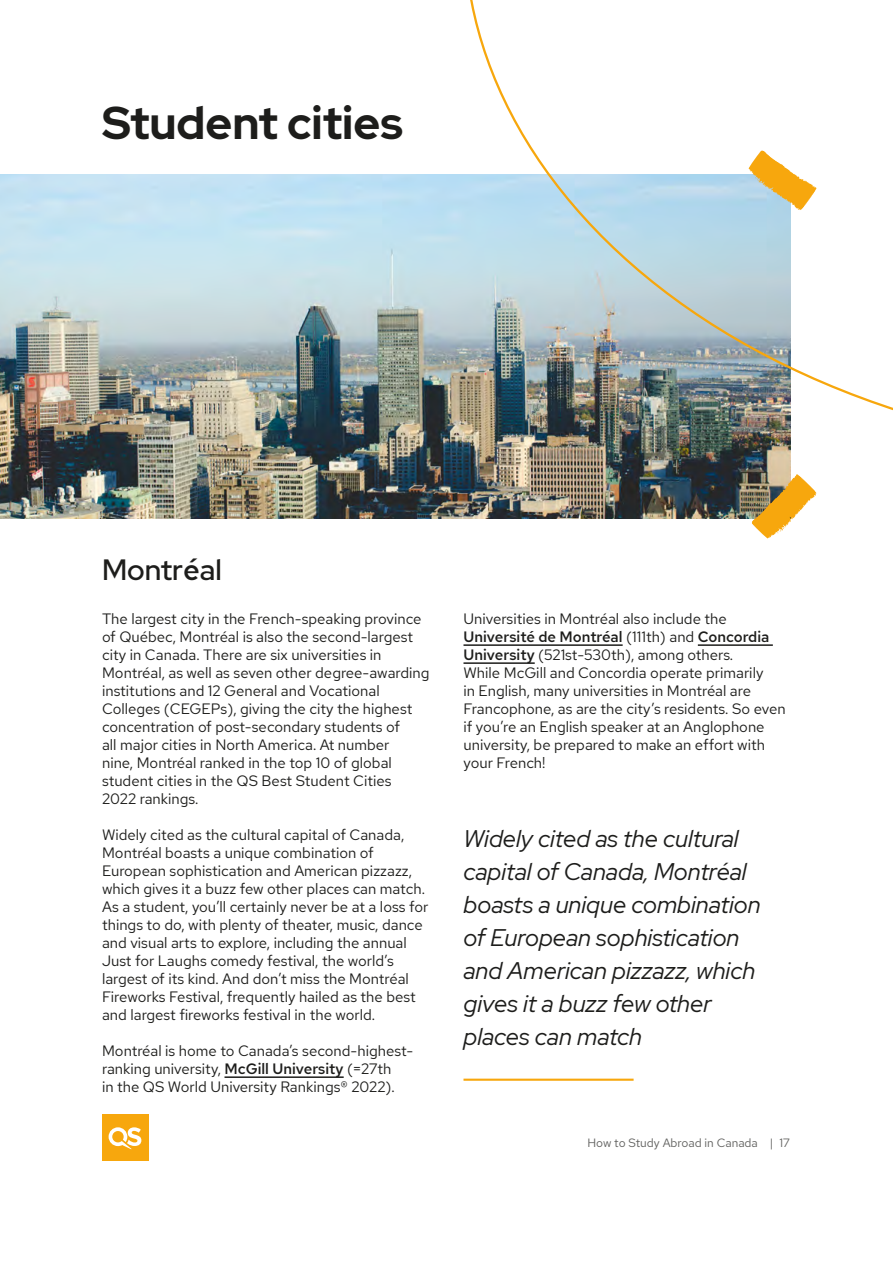
<style>
.page{position:relative;width:893px;height:1263px;background:#fff}
.page>*{position:absolute;margin:0;border:0;box-sizing:border-box;transform-origin:0 0}
.t1{font:700 45.75px "Red Hat Display";color:#1d1d1b}
.t2{font:500 29.25px "Red Hat Display";color:#1d1d1b}
.t3{font:italic 24px/33px "Red Hat Display";color:#1d1d1b}
.t4{font:15px/18px "Red Hat Text";color:#1d1d1b}
.t5{font:12px "Red Hat Text";color:#61615f}
.s1{font-family:"Red Hat Text"}
.s2{font-weight:500}
</style>
<div class="page">
<div style="left:102px;top:1114px;width:46px;height:47px;background:#f7a70d"></div>
<svg style="left:109px;top:1127px;width:32px;height:22px"></svg>
<hr style="left:224px;top:1076px;width:120px;height:2px;background:#1d1d1b">
<hr style="left:463px;top:1078px;width:171px;height:3px;background:#f7a70d">
<img style="left:0;top:174px;width:450px;height:345px">
<img style="left:450px;top:0;width:443px;height:519px">
<svg style="left:748px;top:150px;width:68px;height:60px"></svg>
<svg style="left:751px;top:474px;width:65px;height:65px"></svg>
<hr style="left:463px;top:644px;width:160px;height:2px;background:#1d1d1b">
<hr style="left:698px;top:644px;width:75px;height:2px;background:#1d1d1b">
<hr style="left:463px;top:662px;width:72px;height:2px;background:#1d1d1b">
<h1 class="t1" style="left:102px;top:93px;width:302px">Student cities</h1>
<h2 class="t2" style="left:102px;top:551px;width:121px">Montr<span class="s1">é</span>al</h2>
<p class="t4" style="left:102px;top:610px;width:329px">The largest city in the French-speaking province of Québec, Montréal is also the second-largest city in Canada. There are six universities in Montréal, as well as seven other degree-awarding institutions and 12 General and Vocational Colleges (CEGEPs), giving the city the highest concentration of post-secondary students of<br>all major cities in North America. At number<br>nine, Montréal ranked in the top 10 of global student cities in the QS Best Student Cities 2022 rankings.</p>
<p class="t4" style="left:102px;top:826px;width:328px">Widely cited as the cultural capital of Canada, Montréal boasts a unique combination of European sophistication and American pizzazz, which gives it a buzz few other places can match.<br>As a student, you’ll certainly never be at a loss for things to do, with plenty of theater, music, dance and visual arts to explore, including the annual Just for Laughs comedy festival, the world’s largest of its kind. And don’t miss the Montréal Fireworks Festival, frequently hailed as the best and largest fireworks festival in the world.</p>
<p class="t4" style="left:102px;top:1042px;width:313px">Montréal is home to Canada’s second-highest&shy;ranking university, <span class="s2">McGill University</span> (=27th<br>in the QS World University Rankings® 2022).</p>
<p class="t4" style="left:463px;top:610px;width:324px">Universities in Montréal also include the <span class="s2">Université de Montréal</span> (111th) and <span class="s2">Concordia University</span> (521st-530th), among others.<br>While McGill and Concordia operate primarily<br>in English, many universities in Montréal are Francophone, as are the city’s residents. So even if you’re an English speaker at an Anglophone university, be prepared to make an effort with your French!</p>
<h3 class="t3" style="left:463px;top:821px;width:299px">Widely cited as the cultural capital of Canada, Montréal boasts a unique combination of European sophistication and American pizzazz, which gives it a buzz few other places can match</h3>
<p class="t5" style="left:587px;top:1135px;width:204px">How to Study Abroad in Canada | 17</p>
</div>
